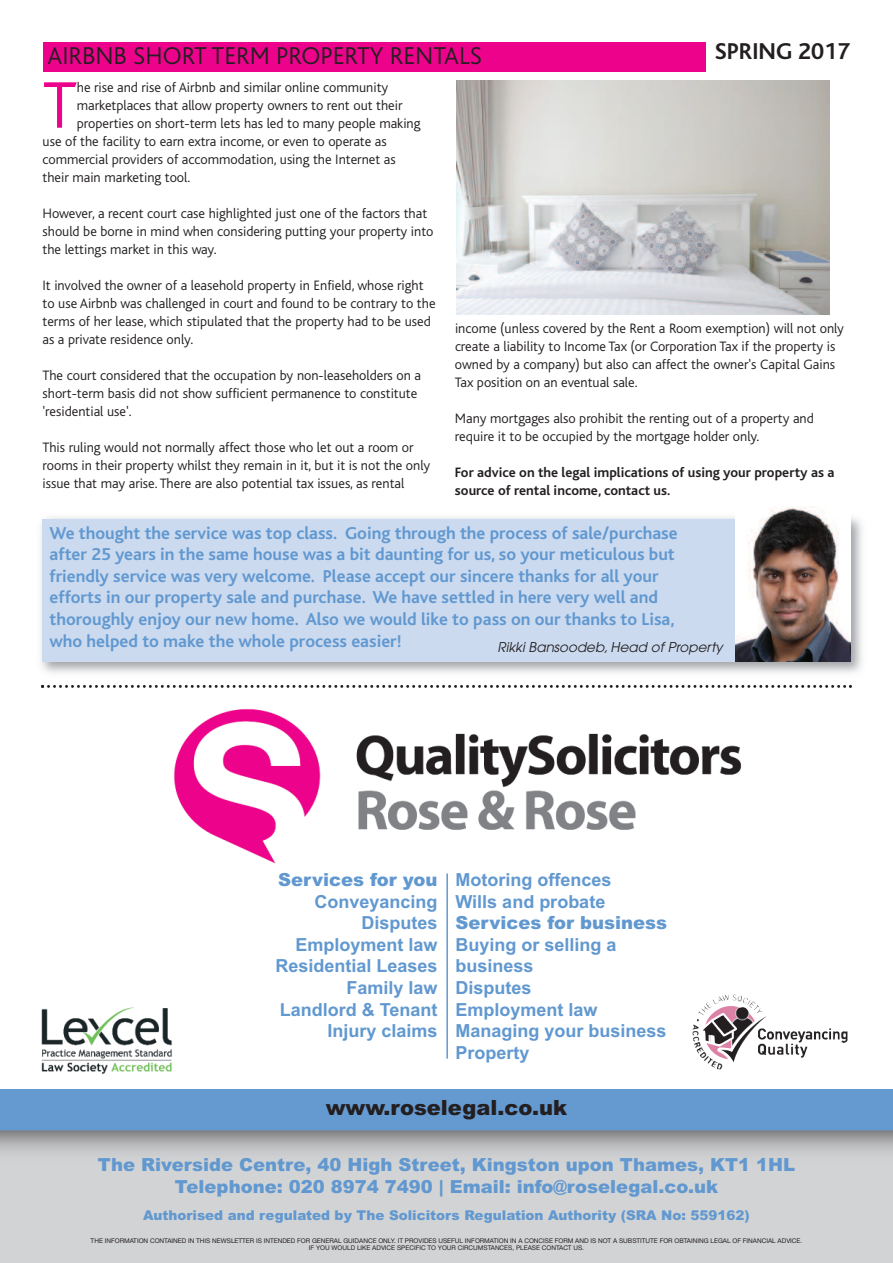
<style>
.page{position:relative;width:893px;height:1263px;background:#fff}
.page>*{position:absolute;margin:0;border:0;box-sizing:border-box;transform-origin:0 0}
.t1{font:300 68.85px "Bliss";color:#ed028c}
.t2{font:300 25.5px "Bliss";color:#231f20}
.t3{font:700 24px "Bliss";color:#231f20}
.t4{font:900 21px "Arial";color:#231f20}
.t5{font:700 18px/21.6px "Bliss";color:#6198d0}
.t6{font:700 18px/21.6px "Arial";color:#6198d0}
.t7{font:900 18px/21.6px "Arial";color:#6198d0;text-align:center}
.t8{font:300 14.25px/18px "Bliss";color:#231f20}
.t9{font:700 14.25px/18px "Bliss";color:#231f20}
.t10{font:900 13.5px "Arial";color:#6198d0}
.t11{font:italic 13.5px "Avant Garde";letter-spacing:.005em;color:#231f20}
.t12{font:6.45px/7.1px "Helvetica Neue";color:#231f20;text-align:center}
</style>
<div class="page">
<img style="left:173px;top:708px;width:569px;height:156px">
<hr style="left:446px;top:873px;width:2px;height:186px;background:#6198d0">
<svg style="left:41px;top:685px;width:811px;height:3px"></svg>
<img style="left:41px;top:1007px;width:131px;height:68px">
<img style="left:0;top:1090px;width:893px;height:173px">
<div style="left:43px;top:43px;width:662px;height:29px;background:#ed028c"></div>
<img style="left:457px;top:81px;width:372px;height:234px">
<img style="left:41px;top:517px;width:821px;height:156px">
<div style="left:43px;top:519px;width:807px;height:143px;background:#cbdaef"></div>
<img style="left:736px;top:506px;width:114px;height:156px">
<img style="left:698px;top:995px;width:65px;height:73px">
<h2 class="t2" style="left:48px;top:47px;width:436px">AIRBNB SHORT TERM PROPERTY RENTALS</h2>
<h3 class="t3" style="left:715px;top:43px;width:137px">SPRING 2017</h3>
<h1 class="t1" style="left:43px;top:82px;width:36px">T</h1>
<p class="t8" style="left:77px;top:79px;width:313px">he rise and rise of Airbnb and similar online community</p>
<p class="t8" style="left:77px;top:97px;width:327px">marketplaces that allow property owners to rent out their</p>
<p class="t8" style="left:77px;top:115px;width:345px">properties on short-term lets has led to many people making</p>
<p class="t8" style="left:43px;top:133px;width:346px">use of the facility to earn extra income, or even to operate as</p>
<p class="t8" style="left:43px;top:151px;width:355px">commercial providers of accommodation, using the Internet as</p>
<p class="t8" style="left:43px;top:169px;width:149px">their main marketing tool.</p>
<p class="t8" style="left:43px;top:205px;width:393px">However, a recent court case highlighted just one of the factors that should be borne in mind when considering putting your property into the lettings market in this way.</p>
<p class="t8" style="left:43px;top:277px;width:395px">It involved the owner of a leasehold property in Enfield, whose right to use Airbnb was challenged in court and found to be contrary to the terms of her lease, which stipulated that the property had to be used as a private residence only.</p>
<p class="t8" style="left:43px;top:367px;width:380px">The court considered that the occupation by non-leaseholders on a short-term basis did not show sufficient permanence to constitute 'residential use'.</p>
<p class="t8" style="left:43px;top:439px;width:389px">This ruling would not normally affect those who let out a room or rooms in their property whilst they remain in it, but it is not the only issue that may arise. There are also potential tax issues, as rental</p>
<p class="t8" style="left:455px;top:321px;width:391px">income (unless covered by the Rent a Room exemption) will not only create a liability to Income Tax (or Corporation Tax if the property is owned by a company) but also can affect the owner's Capital Gains Tax position on an eventual sale.</p>
<p class="t8" style="left:455px;top:411px;width:360px">Many mortgages also prohibit the renting out of a property and require it to be occupied by the mortgage holder only.</p>
<p class="t9" style="left:455px;top:465px;width:381px">For advice on the legal implications of using your property as a source of rental income, contact us.</p>
<p class="t5" style="left:50px;top:524px;width:630px">We thought the service was top class. Going through the process of sale/purchase after 25 years in the same house was a bit daunting for us, so your meticulous but friendly service was very welcome. Please accept our sincere thanks for all your efforts in our property sale and purchase. We have settled in here very well and thoroughly enjoy our new home. Also we would like to pass on our thanks to Lisa, who helped to make the whole process easier!</p>
<p class="t11" style="left:497px;top:642px;width:227px">Rikki Bansoodeb, Head of Property</p>
<p class="t7" style="left:278px;top:869px;width:161px">Services for you</p>
<p class="t6" style="left:275px;top:891px;width:164px;text-align:right">Conveyancing<br>Disputes<br>Employment law<br>Residential Leases<br>Family law<br>Landlord &amp; Tenant<br>Injury claims</p>
<p class="t6" style="left:455px;top:869px;width:157px">Motoring offences<br>Wills and probate</p>
<p class="t7" style="left:455px;top:912px;width:213px">Services for business</p>
<p class="t6" style="left:455px;top:934px;width:213px">Buying or selling a business<br>Disputes<br>Employment law<br>Managing your business<br>Property</p>
<h3 class="t4" style="left:326px;top:1096px;width:243px">www.roselegal.co.uk</h3>
<p class="t7" style="left:98px;top:1154px;width:699px">The Riverside Centre, 40 High Street, Kingston upon Thames, KT1 1HL<br>Telephone: 020 8974 7490 | Email: info@roselegal.co.uk</p>
<p class="t10" style="left:143px;top:1207px;width:608px">Authorised and regulated by The Solicitors Regulation Authority (SRA No: 559162)</p>
<p class="t12" style="left:91px;top:1237px;width:713px">THE INFORMATION CONTAINED IN THIS NEWSLETTER IS INTENDED FOR GENERAL GUIDANCE ONLY. IT PROVIDES USEFUL INFORMATION IN A CONCISE FORM AND IS NOT A SUBSTITUTE FOR OBTAINING LEGAL OF FINANCIAL ADVICE.<br>IF YOU WOULD LIKE ADVICE SPECIFIC TO YOUR CIRCUMSTANCES, PLEASE CONTACT US.</p>
</div>
